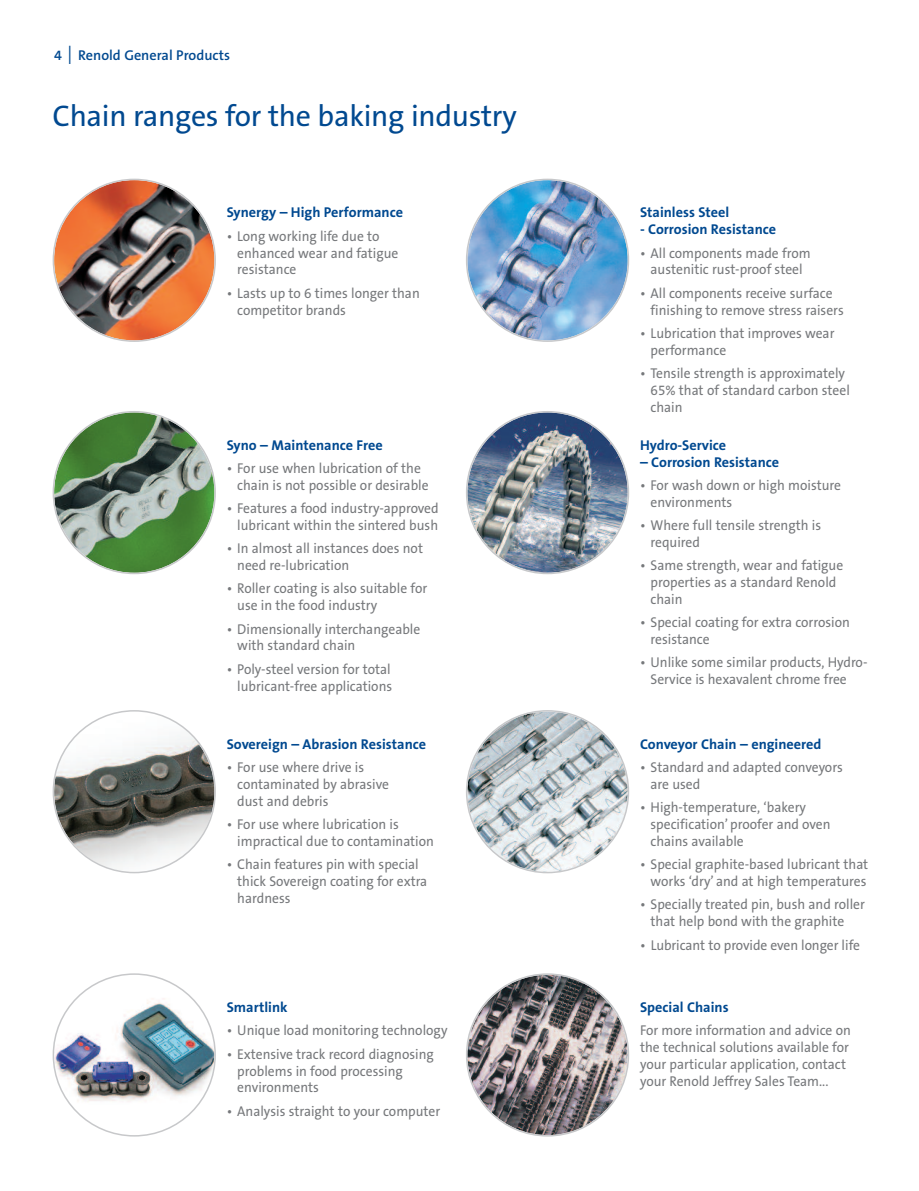
<style>
.page{position:relative;width:919px;height:1191px;background:#fff}
.page>*{position:absolute;margin:0;border:0;box-sizing:border-box;transform-origin:0 0}
.t1{font:30px "The Sans B5 Plain";letter-spacing:-.01em;color:#014990}
.t2{font:14.25px/16.8px "The Sans B5 Plain";color:#76787b;scale:.95 1}
.t3{font:700 14.25px "The Sans B7";color:#014990}
.t4{font:600 14.25px "The Sans B6";color:#014990}
.s1{font-size:27px}
</style>
<div class="page">
<svg style="left:53px;top:179px;width:163px;height:163px"></svg>
<img style="left:466px;top:179px;width:163px;height:163px">
<svg style="left:53px;top:411px;width:163px;height:163px"></svg>
<img style="left:466px;top:411px;width:163px;height:163px">
<svg style="left:53px;top:710px;width:163px;height:163px"></svg>
<svg style="left:466px;top:710px;width:163px;height:163px"></svg>
<img style="left:53px;top:973px;width:163px;height:163px">
<img style="left:466px;top:973px;width:163px;height:163px">
<p class="t4" style="left:54px;top:47px;width:177px">4 <span class="s1">I</span> Renold General Products</p>
<h1 class="t1" style="left:53px;top:100px;width:466px">Chain ranges for the baking industry</h1>
<p class="t3" style="left:227px;top:205px;width:178px">Synergy – High Performance</p>
<p class="t2" style="left:237px;top:228px;width:171px;text-indent:-10px">• Long working life due to enhanced wear and fatigue resistance</p>
<p class="t2" style="left:237px;top:285px;width:193px;text-indent:-10px">• Lasts up to 6 times longer than competitor brands</p>
<p class="t3" style="left:640px;top:205px;width:91px">Stainless Steel</p>
<p class="t3" style="left:640px;top:222px;width:138px">- Corrosion Resistance</p>
<p class="t2" style="left:640px;top:245px;width:181px;text-align:center">• All components made from austenitic rust-proof steel</p>
<p class="t2" style="left:650px;top:285px;width:205px;text-indent:-10px">• All components receive surface finishing to remove stress raisers</p>
<p class="t2" style="left:650px;top:325px;width:195px;text-indent:-11px">• Lubrication that improves wear performance</p>
<p class="t2" style="left:650px;top:365px;width:211px;text-indent:-10px">• Tensile strength is approximately<br>65% that of standard carbon steel chain</p>
<p class="t3" style="left:227px;top:437px;width:157px">Syno – Maintenance Free</p>
<p class="t2" style="left:237px;top:460px;width:203px;text-indent:-10px">• For use when lubrication of the chain is not possible or desirable</p>
<p class="t2" style="left:227px;top:500px;width:224px;text-align:right">• Features a food industry-approved lubricant within the sintered bush</p>
<p class="t2" style="left:237px;top:540px;width:197px;text-indent:-10px">• In almost all instances does not need re-lubrication</p>
<p class="t2" style="left:237px;top:581px;width:201px;text-indent:-10px">• Roller coating is also suitable for use in the food industry</p>
<p class="t2" style="left:237px;top:621px;width:194px;text-indent:-11px">• Dimensionally interchangeable with standard chain</p>
<p class="t2" style="left:227px;top:661px;width:176px;text-align:right">• Poly-steel version for total lubricant-free applications</p>
<p class="t3" style="left:640px;top:437px;width:88px">Hydro-Service</p>
<p class="t3" style="left:640px;top:454px;width:141px">– Corrosion Resistance</p>
<p class="t2" style="left:650px;top:477px;width:202px;text-indent:-11px">• For wash down or high moisture environments</p>
<p class="t2" style="left:650px;top:517px;width:181px;text-indent:-11px">• Where full tensile strength is required</p>
<p class="t2" style="left:650px;top:557px;width:204px;text-indent:-10px">• Same strength, wear and fatigue properties as a standard Renold chain</p>
<p class="t2" style="left:650px;top:614px;width:211px;text-indent:-11px">• Special coating for extra corrosion resistance</p>
<p class="t2" style="left:650px;top:654px;width:230px;text-indent:-10px">• Unlike some similar products, Hydro-<br>Service is hexavalent chrome free</p>
<p class="t3" style="left:227px;top:736px;width:201px">Sovereign – Abrasion Resistance</p>
<p class="t2" style="left:237px;top:759px;width:161px;text-indent:-10px">• For use where drive is contaminated by abrasive dust and debris</p>
<p class="t2" style="left:237px;top:816px;width:208px;text-indent:-10px">• For use where lubrication is impractical due to contamination</p>
<p class="t2" style="left:237px;top:856px;width:201px;text-indent:-10px">• Chain features pin with special thick Sovereign coating for extra hardness</p>
<p class="t3" style="left:640px;top:736px;width:183px">Conveyor Chain – engineered</p>
<p class="t2" style="left:650px;top:759px;width:204px;text-indent:-10px">• Standard and adapted conveyors are used</p>
<p class="t2" style="left:650px;top:799px;width:191px;text-indent:-11px">• High-temperature, ‘bakery specification’ proofer and oven chains available</p>
<p class="t2" style="left:640px;top:856px;width:242px;text-align:right">• Special graphite-based lubricant that works ‘dry’ and at high temperatures</p>
<p class="t2" style="left:650px;top:896px;width:227px;text-indent:-10px">• Specially treated pin, bush and roller that help bond with the graphite</p>
<p class="t2" style="left:640px;top:936px;width:233px">• Lubricant to provide even longer life</p>
<p class="t3" style="left:227px;top:999px;width:62px">Smartlink</p>
<p class="t2" style="left:227px;top:1022px;width:234px">• Unique load monitoring technology</p>
<p class="t2" style="left:237px;top:1046px;width:208px;text-indent:-11px">• Extensive track record diagnosing problems in food processing environments</p>
<p class="t2" style="left:227px;top:1103px;width:226px">• Analysis straight to your computer</p>
<p class="t3" style="left:640px;top:999px;width:90px">Special Chains</p>
<p class="t2" style="left:640px;top:1022px;width:223px">For more information and advice on the technical solutions available for your particular application, contact your Renold Jeffrey Sales Team...</p>
</div>
